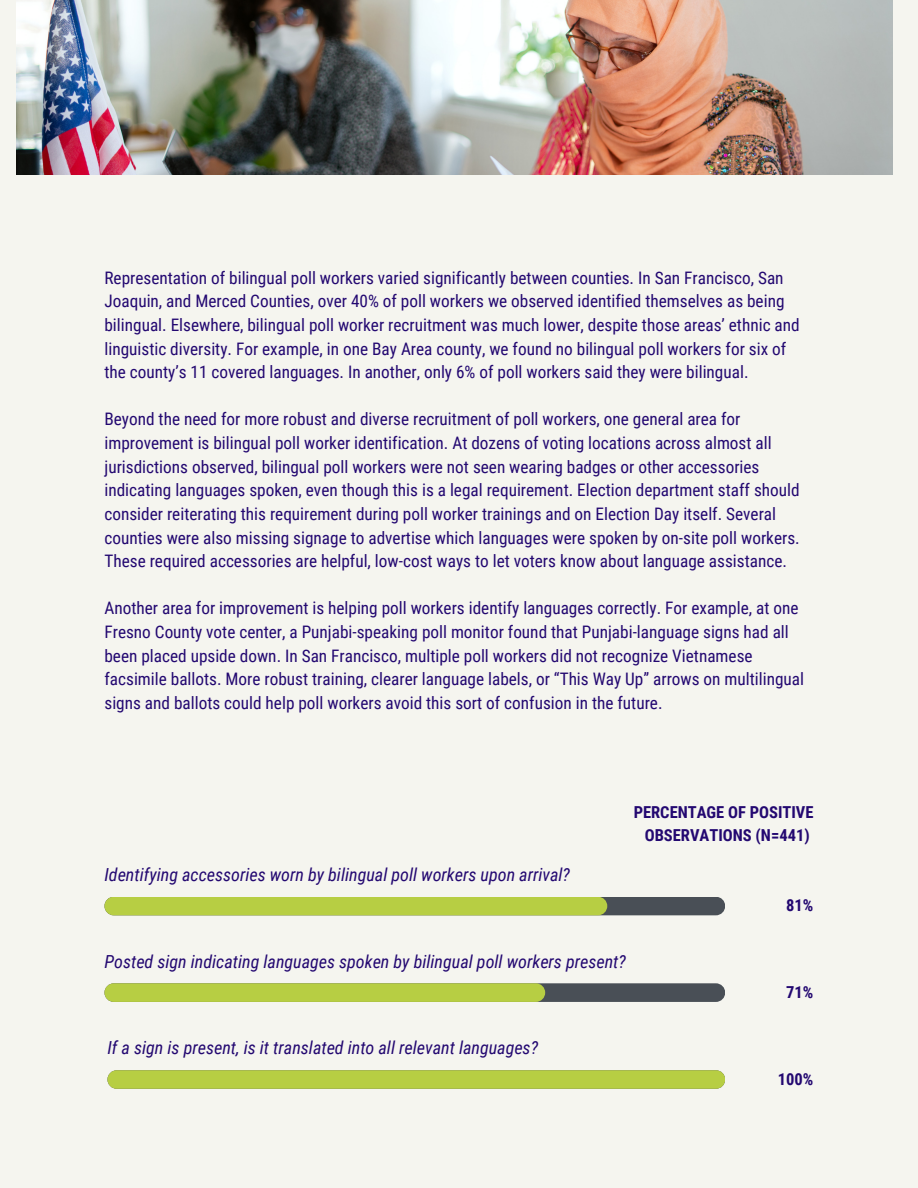
<style>
.page{position:relative;width:918px;height:1188px;background:#f5f5ef}
.page>*{position:absolute;margin:0;border:0;box-sizing:border-box;transform-origin:0 0}
.t1{font:italic 18px "Roboto Condensed";color:#230871}
.t2{font:17.25px/23.7px "Roboto Condensed";color:#230871}
.t3{font:700 16.5px/22.5px "Roboto Condensed";color:#230871;text-align:center}
</style>
<div class="page">
<div style="left:104px;top:897px;width:621px;height:18px;background:#494f56;border-radius:9px"></div>
<div style="left:104px;top:897px;width:503px;height:18px;background:#b7ce43;border-radius:9px"></div>
<div style="left:104px;top:983px;width:621px;height:19px;background:#494f56;border-radius:9px"></div>
<div style="left:104px;top:983px;width:441px;height:19px;background:#b7ce43;border-radius:9px"></div>
<div style="left:107px;top:1070px;width:618px;height:19px;background:#b7ce43;border-radius:9px"></div>
<img style="left:16px;top:0;width:877px;height:175px">
<p class="t2" style="left:104px;top:266px;width:697px">Representation of bilingual poll workers varied significantly between counties. In San Francisco, San Joaquin, and Merced Counties, over 40% of poll workers we observed identified themselves as being bilingual. Elsewhere, bilingual poll worker recruitment was much lower, despite those areas’ ethnic and linguistic diversity. For example, in one Bay Area county, we found no bilingual poll workers for six of the county’s 11 covered languages. In another, only 6% of poll workers said they were bilingual.</p>
<p class="t2" style="left:104px;top:408px;width:697px">Beyond the need for more robust and diverse recruitment of poll workers, one general area for improvement is bilingual poll worker identification. At dozens of voting locations across almost all jurisdictions observed, bilingual poll workers were not seen wearing badges or other accessories indicating languages spoken, even though this is a legal requirement. Election department staff should consider reiterating this requirement during poll worker trainings and on Election Day itself. Several counties were also missing signage to advertise which languages were spoken by on-site poll workers.<br>These required accessories are helpful, low-cost ways to let voters know about language assistance.</p>
<p class="t2" style="left:104px;top:597px;width:701px">Another area for improvement is helping poll workers identify languages correctly. For example, at one Fresno County vote center, a Punjabi-speaking poll monitor found that Punjabi-language signs had all been placed upside down. In San Francisco, multiple poll workers did not recognize Vietnamese facsimile ballots. More robust training, clearer language labels, or “This Way Up” arrows on multilingual signs and ballots could help poll workers avoid this sort of confusion in the future.</p>
<p class="t1" style="left:104px;top:865px;width:467px">Identifying accessories worn by bilingual poll workers upon arrival?</p>
<p class="t3" style="left:634px;top:801px;width:181px">PERCENTAGE OF POSITIVE<br>OBSERVATIONS (N=441)</p>
<p class="t3" style="left:786px;top:894px;width:29px">81%</p>
<p class="t1" style="left:104px;top:951px;width:523px">Posted sign indicating languages spoken by bilingual poll workers present?</p>
<p class="t1" style="left:107px;top:1037px;width:432px">If a sign is present, is it translated into all relevant languages?</p>
<p class="t3" style="left:786px;top:981px;width:29px">71%</p>
<p class="t3" style="left:778px;top:1069px;width:37px">100%</p>
</div>
